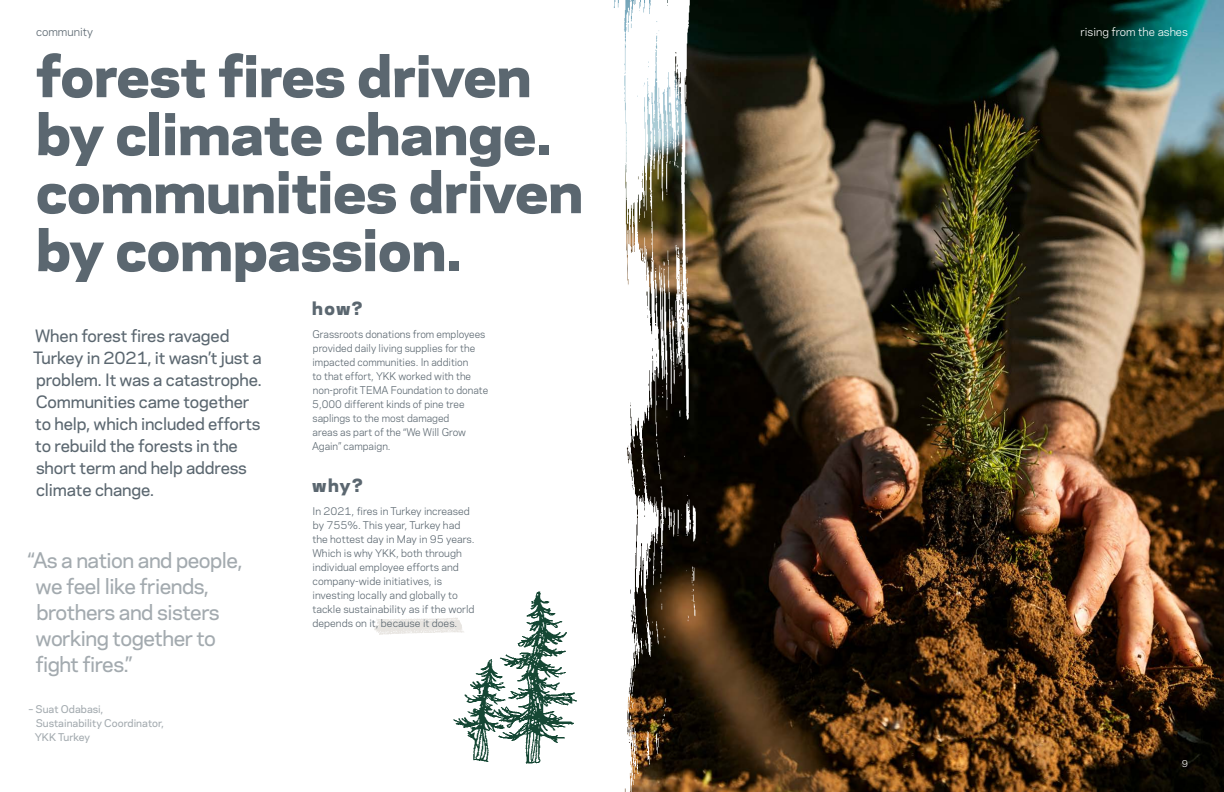
<style>
.page{position:relative;width:1224px;height:792px;background:#fff}
.page>*{position:absolute;margin:0;border:0;box-sizing:border-box;transform-origin:0 0}
.t1{font:800 54px/58px "Galaxie Polaris";color:#5b6770}
.t2{font:500 20px/26px "Galaxie Polaris";letter-spacing:-.025em;color:#a3aaaf}
.t3{font:800 17px "Galaxie Polaris";letter-spacing:.07em;color:#5b6770}
.t4{font:500 16px/22px "Galaxie Polaris";letter-spacing:-.01em;color:#5b6770}
.t5{font:11px "Galaxie Polaris";color:#5b6770}
.t6{font:10.9px "Galaxie Polaris";color:#fff}
.t7{font:10px/14px "Galaxie Polaris";color:#5b6770}
.t8{font:500 10px/14px "Galaxie Polaris";color:#a3aaaf}
.t9{font:9px "Galaxie Polaris";color:#fff}
</style>
<div class="page">
<img style="left:718px;top:0;width:506px;height:792px">
<img style="left:613px;top:0;width:105px;height:792px">
<img style="left:373px;top:618px;width:71px;height:17px">
<img style="left:444px;top:591px;width:133px;height:173px">
<p class="t5" style="left:36px;top:24px;width:59px">community</p>
<p class="t6" style="left:1081px;top:24px;width:109px">rising from the ashes</p>
<h1 class="t1" style="left:36px;top:41px;width:549px">forest fires driven by climate change. communities driven by compassion.</h1>
<h3 class="t4" style="left:33px;top:324px;width:230px">When forest fires ravaged<br>Turkey in 2021, it wasn’t just a problem. It was a catastrophe.<br>Communities came together to help, which included efforts to rebuild the forests in the short term and help address climate change.</h3>
<h2 class="t2" style="left:35px;top:547px;width:209px;text-indent:-7px">“As a nation and people, we feel like friends, brothers and sisters working together to fight fires.”</h2>
<p class="t8" style="left:35px;top:701px;width:131px;text-indent:-6px">– Suat Odabasi,<br>Sustainability Coordinator,<br>YKK Turkey</p>
<h3 class="t3" style="left:312px;top:294px;width:52px">how?</h3>
<p class="t7" style="left:312px;top:326px;width:178px">Grassroots donations from employees provided daily living supplies for the impacted communities. In addition<br>to that effort, YKK worked with the non-profit TEMA Foundation to donate<br>5,000 different kinds of pine tree saplings to the most damaged<br>areas as part of the “We Will Grow<br>Again” campaign.</p>
<h3 class="t3" style="left:312px;top:471px;width:52px">why?</h3>
<p class="t7" style="left:312px;top:504px;width:164px">In 2021, fires in Turkey increased by 755%. This year, Turkey had the hottest day in May in 95 years.<br>Which is why YKK, both through individual employee efforts and company-wide initiatives, is investing locally and globally to tackle sustainability as if the world depends on it, because it does.</p>
<p class="t9" style="left:1182px;top:757px;width:8px">9</p>
</div>
